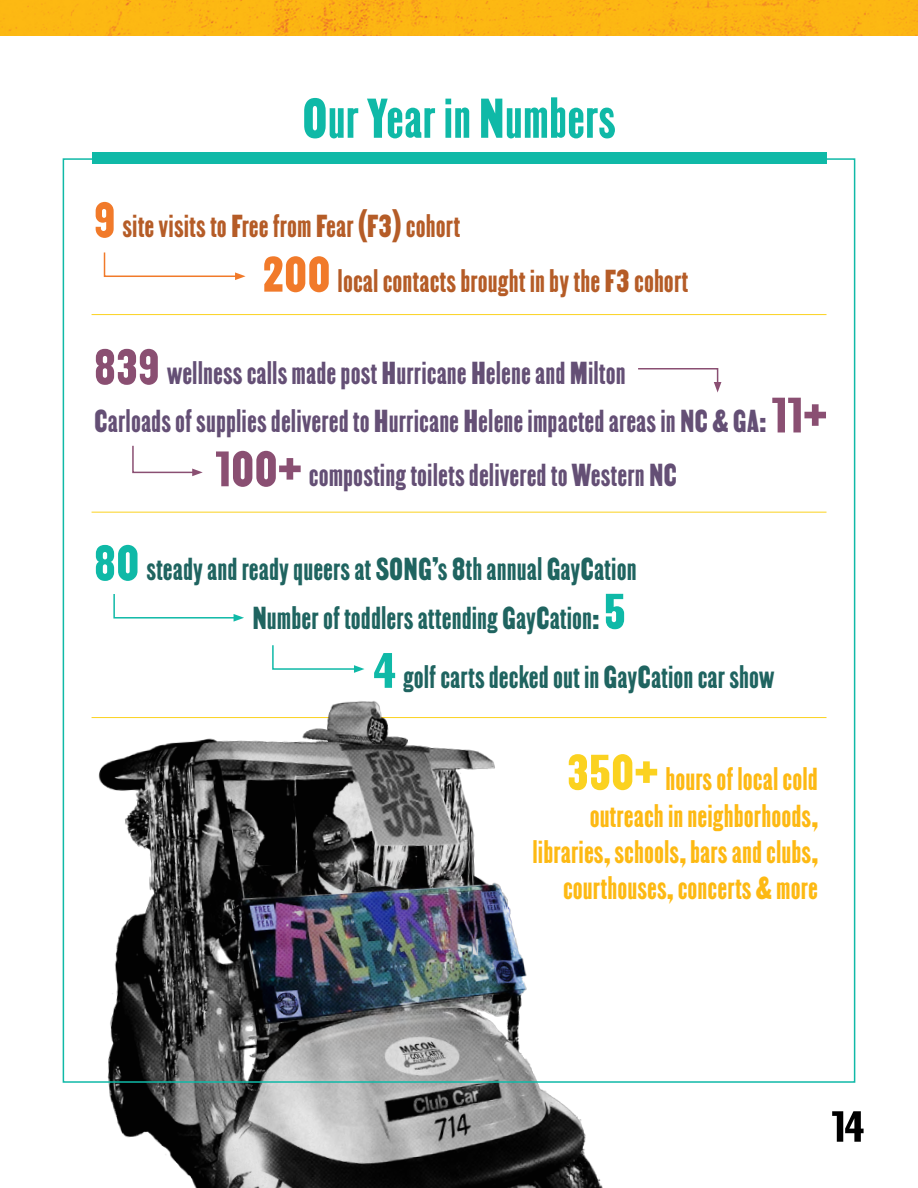
<style>
.page{position:relative;width:918px;height:1188px;background:#fff}
.page>*{position:absolute;margin:0;border:0;box-sizing:border-box;transform-origin:0 0}
.t1{font:67.5px "MARTIN";letter-spacing:.02em;color:#0fb9a7}
.t2{font:52.5px "MARTIN";color:#000}
.t3{font:37.5px "MARTIN";letter-spacing:.02em;color:#644f75}
.t4{font:37.5px "MARTIN";letter-spacing:.02em;color:#1f6460}
.t5{font:37.5px/36.5px "MARTIN";letter-spacing:.02em;color:#fdb913;text-align:right}
.t6{font:37.5px "MARTIN";letter-spacing:.02em;color:#b55c27}
.s1{font-size:60px;color:#f17a2a}
.s2{font-size:60px;color:#8a4f72}
.s3{font-size:60px;color:#0fb9a7}
.s4{font-size:60px;color:#fbd220}
</style>
<div class="page">
<hr style="left:92px;top:717px;width:734px;height:1px;background:#fbd220">
<img style="left:62px;top:283px;width:695px;height:905px">
<img style="left:0;top:0;width:918px;height:35px">
<svg style="left:103px;top:252px;width:143px;height:28px"></svg>
<svg style="left:131px;top:444px;width:72px;height:32px"></svg>
<div style="left:92px;top:152px;width:734px;height:12px;background:#0fb9a7"></div>
<svg style="left:113px;top:592px;width:131px;height:30px"></svg>
<hr style="left:92px;top:314px;width:734px;height:1px;background:#fbd220">
<hr style="left:92px;top:512px;width:734px;height:1px;background:#fbd220">
<svg style="left:637px;top:367px;width:84px;height:26px"></svg>
<svg style="left:271px;top:644px;width:93px;height:29px"></svg>
<p class="t1" style="left:303px;top:78px;width:314px">Our Year in Numbers</p>
<p class="t6" style="left:94px;top:204px;width:367px"><span class="s1">9</span> site visits to Free from Fear (F3) cohort</p>
<p class="t6" style="left:263px;top:259px;width:427px"><span class="s1">200</span> local contacts brought in by the F3 cohort</p>
<p class="t3" style="left:94px;top:351px;width:532px"><span class="s2">839</span> wellness calls made post Hurricane Helene and Milton</p>
<p class="t3" style="left:94px;top:399px;width:734px">Carloads of supplies delivered to Hurricane Helene impacted areas in NC &amp; GA:<span class="s2">11+</span></p>
<p class="t3" style="left:216px;top:453px;width:463px"><span class="s2">100+</span> composting toilets delivered to Western NC</p>
<p class="t4" style="left:94px;top:547px;width:543px"><span class="s3">80</span> steady and ready queers at SONG’s 8th annual GayCation</p>
<p class="t4" style="left:253px;top:596px;width:374px">Number of toddlers attending GayCation:<span class="s3">5</span></p>
<p class="t4" style="left:374px;top:655px;width:402px"><span class="s3">4</span> golf carts decked out in GayCation car show</p>
<p class="t5" style="left:533px;top:760px;width:287px"><span class="s4">350+</span> hours of local cold outreach in neighborhoods, libraries, schools, bars and clubs, courthouses, concerts &amp; more</p>
<h2 class="t2" style="left:832px;top:1096px;width:34px">14</h2>
</div>
